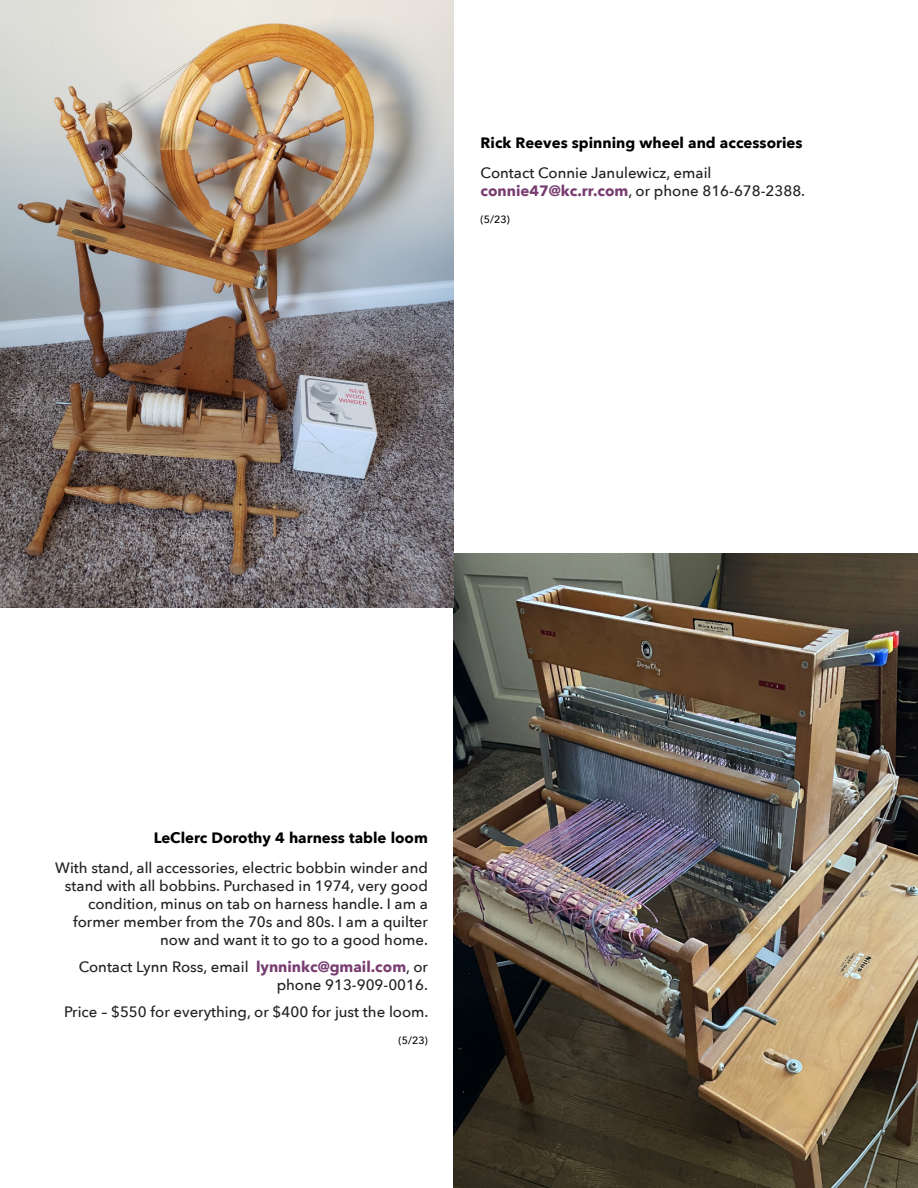
<style>
.page{position:relative;width:918px;height:1188px;background:#fff}
.page>*{position:absolute;margin:0;border:0;box-sizing:border-box;transform-origin:0 0}
.t1{font:500 15px/18px "Avenir Next";color:#231f20;text-align:right}
.t2{font:700 15px "Avenir Next";color:#000}
.t3{font:500 10.5px "Avenir Next";color:#000}
.s1{font-weight:700;color:rgb(94 24 86/.84)}
</style>
<div class="page">
<img style="left:454px;top:554px;width:464px;height:634px">
<img style="left:0;top:0;width:454px;height:608px">
<p class="t2" style="left:481px;top:133px;width:323px">Rick Reeves spinning wheel and accessories</p>
<p class="t1" style="left:481px;top:164px;width:326px;text-align:left">Contact Connie Janulewicz, email <span class="s1">connie47@kc.rr.com</span>, or phone 816-678-2388.</p>
<p class="t3" style="left:481px;top:212px;width:31px">(5/23)</p>
<p class="t2" style="left:154px;top:828px;width:276px">LeClerc Dorothy 4 harness table loom</p>
<p class="t1" style="left:55px;top:859px;width:374px">With stand, all accessories, electric bobbin winder and stand with all bobbins. Purchased in 1974, very good condition, minus on tab on harness handle. I am a former member from the 70s and 80s. I am a quilter now and want it to go to a good home.</p>
<p class="t1" style="left:79px;top:958px;width:351px">Contact Lynn Ross, email <span class="s1">lynninkc@gmail.com</span>, or phone 913-909-0016.</p>
<p class="t1" style="left:64px;top:1003px;width:366px">Price – $550 for everything, or $400 for just the loom.</p>
<p class="t3" style="left:399px;top:1033px;width:31px">(5/23)</p>
</div>
